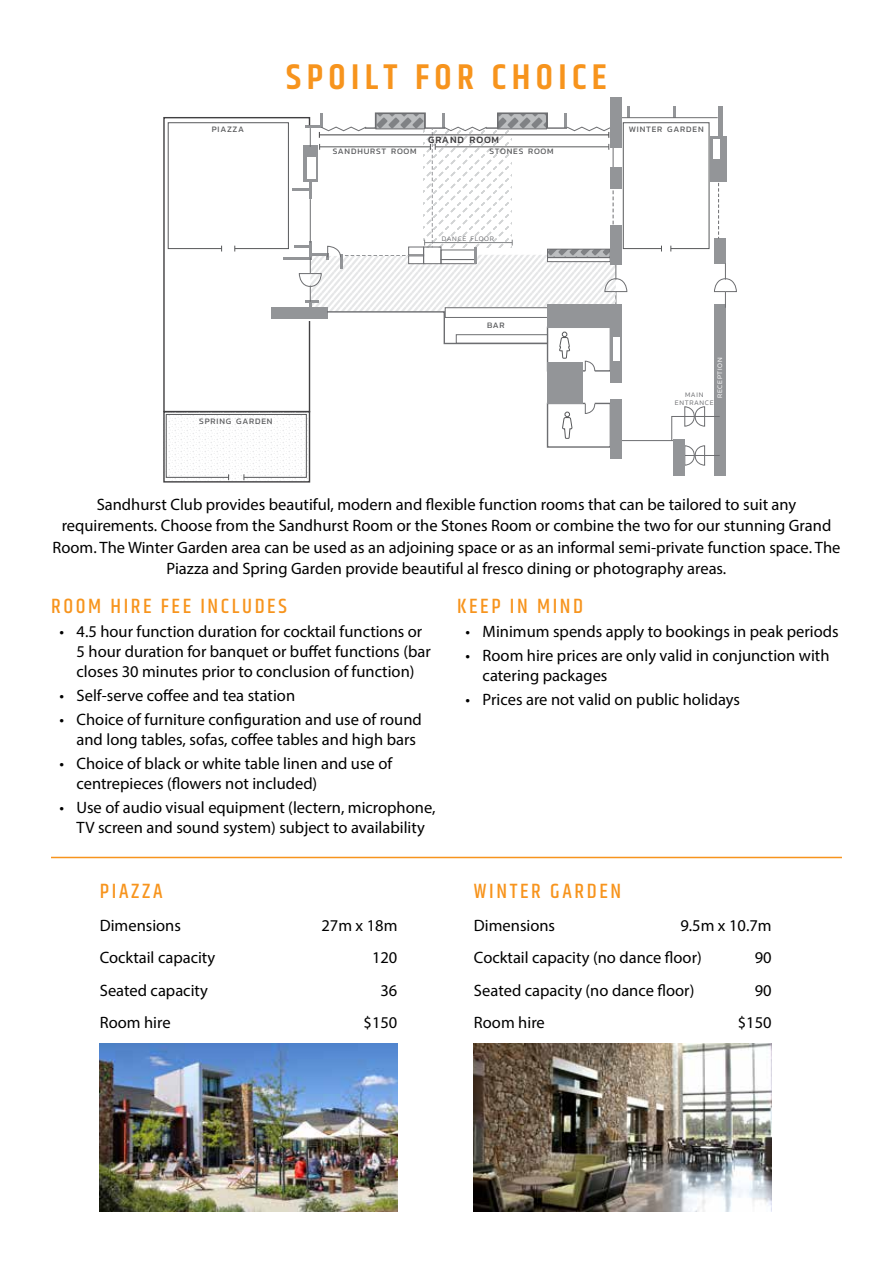
<style>
.page{position:relative;width:893px;height:1263px;background:#fff}
.page>*{position:absolute;margin:0;border:0;box-sizing:border-box;transform-origin:0 0}
.t1{font:600 36px "Khand";letter-spacing:.15em;color:#f7941d}
.t2{font:500 21px "Khand";letter-spacing:.125em;color:#f7941d}
.t3{font:16.5px/19.8px "Myriad Pro";color:#000}
.t4{font:500 9.9px "Kanit";letter-spacing:.085em;color:#414042}
.t5{font:8.4px "Kanit";letter-spacing:.1em;color:#58595b}
.t6{font:8.4px "Kanit";letter-spacing:.08em;color:#58595b}
.t7{font:300 7.05px/8.4px "Kanit";letter-spacing:.1em;color:#6d6e71;text-align:center}
.t8{font:300 7.05px "Kanit";letter-spacing:.1em;color:#fff}
</style>
<div class="page">
<div style="left:163px;top:411px;width:147px;height:72px;border:1px solid #414042"></div>
<div style="left:610px;top:97px;width:12px;height:51px;background:#939598"></div>
<svg style="left:163px;top:106px;width:574px;height:374px"></svg>
<img style="left:100px;top:1043px;width:298px;height:169px">
<img style="left:474px;top:1043px;width:298px;height:169px">
<hr style="left:51px;top:857px;width:791px;height:1px;background:#f7941d">
<p class="t5" style="left:212px;top:123px;width:34px">PIAZZA</p>
<h1 class="t1" style="left:286px;top:53px;width:322px">SPOILT FOR CHOICE</h1>
<p class="t4" style="left:428px;top:133px;width:73px">GRAND ROOM</p>
<p class="t5" style="left:333px;top:145px;width:85px">SANDHURST ROOM</p>
<p class="t6" style="left:490px;top:145px;width:65px">STONES ROOM</p>
<p class="t5" style="left:629px;top:123px;width:76px">WINTER GARDEN</p>
<p class="t5" style="left:199px;top:415px;width:75px">SPRING GARDEN</p>
<p class="t7" style="left:442px;top:234px;width:54px">DANCE FLOOR</p>
<p class="t5" style="left:487px;top:319px;width:19px">BAR</p>
<p class="t8" style="left:715px;top:398px;width:42px;rotate:-90deg">RECEPTION</p>
<p class="t7" style="left:675px;top:390px;width:40px">MAIN<br>ENTRANCE</p>
<p class="t3" style="left:53px;top:494px;width:789px;line-height:21px;text-align:center">Sandhurst Club provides beautiful, modern and flexible function rooms that can be tailored to suit any requirements. Choose from the Sandhurst Room or the Stones Room or combine the two for our stunning Grand Room. The Winter Garden area can be used as an adjoining space or as an informal semi-private function space. The Piazza and Spring Garden provide beautiful al fresco dining or photography areas.</p>
<p class="t2" style="left:51px;top:593px;width:237px">ROOM HIRE FEE INCLUDES</p>
<p class="t3" style="left:77px;top:622px;width:356px;text-indent:-17px">• 4.5 hour function duration for cocktail functions or<br>5 hour duration for banquet or buffet functions (bar closes 30 minutes prior to conclusion of function)</p>
<p class="t3" style="left:60px;top:685px;width:237px">• Self-serve coffee and tea station</p>
<p class="t3" style="left:77px;top:709px;width:347px;text-indent:-17px">• Choice of furniture configuration and use of round and long tables, sofas, coffee tables and high bars</p>
<p class="t3" style="left:77px;top:753px;width:317px;text-indent:-17px">• Choice of black or white table linen and use of centrepieces (flowers not included)</p>
<p class="t3" style="left:60px;top:797px;width:377px;text-align:center">• Use of audio visual equipment (lectern, microphone,<br>TV screen and sound system) subject to availability</p>
<p class="t2" style="left:100px;top:878px;width:64px">PIAZZA</p>
<p class="t3" style="left:100px;top:915px;width:83px">Dimensions</p>
<p class="t3" style="left:321px;top:915px;width:78px">27m x 18m</p>
<p class="t3" style="left:100px;top:947px;width:117px">Cocktail capacity</p>
<p class="t3" style="left:372px;top:947px;width:27px">120</p>
<p class="t3" style="left:100px;top:980px;width:110px">Seated capacity</p>
<p class="t3" style="left:380px;top:980px;width:18px">36</p>
<p class="t3" style="left:100px;top:1012px;width:72px">Room hire</p>
<p class="t3" style="left:364px;top:1012px;width:35px">$150</p>
<p class="t2" style="left:457px;top:593px;width:128px">KEEP IN MIND</p>
<p class="t3" style="left:466px;top:622px;width:374px">• Minimum spends apply to bookings in peak periods</p>
<p class="t3" style="left:483px;top:646px;width:348px;text-indent:-17px">• Room hire prices are only valid in conjunction with catering packages</p>
<p class="t3" style="left:466px;top:690px;width:276px">• Prices are not valid on public holidays</p>
<p class="t2" style="left:474px;top:878px;width:149px">WINTER GARDEN</p>
<p class="t3" style="left:474px;top:915px;width:83px">Dimensions</p>
<p class="t3" style="left:474px;top:908px;width:299px;line-height:32.5px;text-indent:206px">9.5m x 10.7m<br>Cocktail capacity (no dance floor)</p>
<p class="t3" style="left:755px;top:947px;width:18px">90</p>
<p class="t3" style="left:474px;top:980px;width:222px">Seated capacity (no dance floor)</p>
<p class="t3" style="left:755px;top:980px;width:18px">90</p>
<p class="t3" style="left:474px;top:1012px;width:72px">Room hire</p>
<p class="t3" style="left:738px;top:1012px;width:35px">$150</p>
</div>
